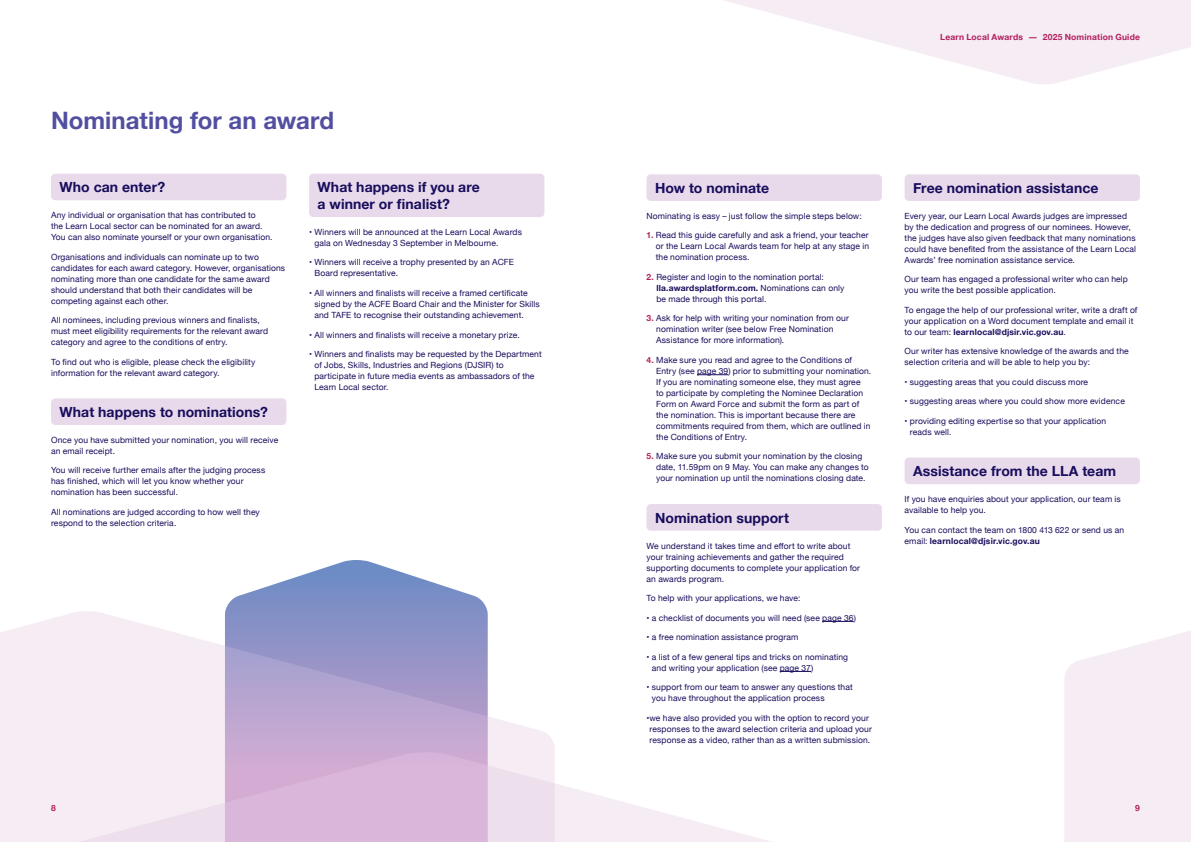
<style>
.page{position:relative;width:1191px;height:842px;background:#fff}
.page>*{position:absolute;margin:0;border:0;box-sizing:border-box;transform-origin:0 0}
.t1{font:700 24px "Helvetica Neue";color:#524fa1}
.t2{font:700 14px/16.8px "Helvetica Neue";letter-spacing:.005em;color:#170d5c}
.t3{font:8.5px/11px "Helvetica Neue";letter-spacing:.015em;color:#170d5c}
.t4{font:700 8.5px "Helvetica Neue";letter-spacing:.02em;color:#b41f5e}
.s1{font-weight:700;color:#b41f5e}
.s2{font-weight:700}
</style>
<div class="page">
<svg style="left:724px;top:0;width:467px;height:84px;fill:#f5ecf4"></svg>
<div style="left:51px;top:174px;width:235px;height:26px;background:#e9daeb;border-radius:4px"></div>
<div style="left:51px;top:398px;width:235px;height:27px;background:#e9daeb;border-radius:4px"></div>
<div style="left:309px;top:174px;width:235px;height:43px;background:#e9daeb;border-radius:4px"></div>
<svg style="left:225px;top:560px;width:262px;height:50px"></svg>
<div style="left:646px;top:174px;width:236px;height:27px;background:#e9daeb;border-radius:4px"></div>
<hr style="left:697px;top:374px;width:31px;height:1px;background:#170d5c">
<div style="left:646px;top:504px;width:236px;height:27px;background:#e9daeb;border-radius:4px"></div>
<hr style="left:822px;top:621px;width:31px;height:1px;background:#170d5c">
<hr style="left:779px;top:671px;width:32px;height:1px;background:#170d5c">
<div style="left:904px;top:174px;width:236px;height:27px;background:#e9daeb;border-radius:4px"></div>
<div style="left:904px;top:458px;width:236px;height:26px;background:#e9daeb;border-radius:4px"></div>
<svg style="left:0;top:610px;width:555px;height:141px;background:#d1c9e2"></svg>
<svg style="left:0;top:751px;width:771px;height:91px"></svg>
<svg style="left:1064px;top:631px;width:127px;height:211px;background:#f5edf4"></svg>
<h1 class="t1" style="left:51px;top:102px;width:285px">Nominating for an award</h1>
<h2 class="t2" style="left:60px;top:179px;width:107px">Who can enter?</h2>
<p class="t3" style="left:51px;top:210px;width:223px">Any individual or organisation that has contributed to<br>the Learn Local sector can be nominated for an award.<br>You can also nominate yourself or your own organisation.</p>
<p class="t3" style="left:51px;top:252px;width:236px">Organisations and individuals can nominate up to two candidates for each award category. However, organisations nominating more than one candidate for the same award should understand that both their candidates will be competing against each other.</p>
<p class="t3" style="left:51px;top:315px;width:219px">All nominees, including previous winners and finalists, must meet eligibility requirements for the relevant award category and agree to the conditions of entry.</p>
<p class="t3" style="left:51px;top:357px;width:206px">To find out who is eligible, please check the eligibility information for the relevant award category.</p>
<h2 class="t2" style="left:60px;top:404px;width:210px">What happens to nominations?</h2>
<p class="t3" style="left:51px;top:435px;width:229px">Once you have submitted your nomination, you will receive an email receipt.</p>
<p class="t3" style="left:51px;top:465px;width:216px">You will receive further emails after the judging process has finished, which will let you know whether your nomination has been successful.</p>
<p class="t3" style="left:51px;top:507px;width:210px">All nominations are judged according to how well they respond to the selection criteria.</p>
<h2 class="t2" style="left:317px;top:179px;width:164px">What happens if you are a winner or finalist?</h2>
<p class="t3" style="left:314px;top:227px;width:209px;text-indent:-5px">• Winners will be announced at the Learn Local Awards gala on Wednesday 3 September in Melbourne.</p>
<p class="t3" style="left:314px;top:257px;width:201px;text-indent:-5px">• Winners will receive a trophy presented by an ACFE<br>Board representative.</p>
<p class="t3" style="left:314px;top:288px;width:227px;text-indent:-5px">• All winners and finalists will receive a framed certificate signed by the ACFE Board Chair and the Minister for Skills and TAFE to recognise their outstanding achievement.</p>
<p class="t3" style="left:309px;top:329px;width:212px">• All winners and finalists will receive a monetary prize.</p>
<p class="t3" style="left:314px;top:349px;width:229px;text-indent:-5px">• Winners and finalists may be requested by the Department of Jobs, Skills, Industries and Regions (DJSIR) to participate in future media events as ambassadors of the Learn Local sector.</p>
<p class="t4" style="left:940px;top:30px;width:201px">Learn Local Awards - 2025 Nomination Guide</p>
<h2 class="t2" style="left:655px;top:180px;width:116px">How to nominate</h2>
<p class="t3" style="left:646px;top:211px;width:217px">Nominating is easy – just follow the simple steps below:</p>
<p class="t3" style="left:656px;top:230px;width:215px;text-align:justify;text-indent:-9px"><span class="s1">1.</span> Read this guide carefully and ask a friend, your teacher or the Learn Local Awards team for help at any stage in the nomination process.</p>
<p class="t3" style="left:656px;top:272px;width:189px;text-indent:-10px"><span class="s1">2.</span> Register and login to the nomination portal: <span class="s2">lla.awardsplatform.com.</span> Nominations can only be made through this portal.</p>
<p class="t3" style="left:656px;top:313px;width:194px;text-indent:-10px"><span class="s1">3.</span> Ask for help with writing your nomination from our nomination writer (see below Free Nomination<br>Assistance for more information).</p>
<p class="t3" style="left:656px;top:355px;width:217px;text-indent:-10px"><span class="s1">4.</span> Make sure you read and agree to the Conditions of Entry (see page 39) prior to submitting your nomination.<br>If you are nominating someone else, they must agree<br>to participate by completing the Nominee Declaration Form on Award Force and submit the form as part of the nomination. This is important because there are commitments required from them, which are outlined in the Conditions of Entry.</p>
<p class="t3" style="left:656px;top:451px;width:214px;text-indent:-10px"><span class="s1">5.</span> Make sure you submit your nomination by the closing date, 11.59pm on 9 May. You can make any changes to your nomination up until the nominations closing date.</p>
<h2 class="t2" style="left:655px;top:510px;width:136px">Nomination support</h2>
<p class="t3" style="left:646px;top:540px;width:215px">We understand it takes time and effort to write about your training achievements and gather the required supporting documents to complete your application for an awards program.</p>
<p class="t3" style="left:646px;top:593px;width:155px">To help with your applications, we have:</p>
<p class="t3" style="left:646px;top:612px;width:211px">• a checklist of documents you will need (see page 36)</p>
<p class="t3" style="left:646px;top:632px;width:153px">• a free nomination assistance program</p>
<p class="t3" style="left:652px;top:651px;width:198px;text-indent:-5px">• a list of a few general tips and tricks on nominating and writing your application (see page 37)</p>
<p class="t3" style="left:652px;top:682px;width:202px;text-indent:-5px">• support from our team to answer any questions that you have throughout the application process</p>
<p class="t3" style="left:646px;top:712px;width:227px;text-align:center">•we have also provided you with the option to record your responses to the award selection criteria and upload your response as a video, rather than as a written submission.</p>
<h2 class="t2" style="left:913px;top:180px;width:187px">Free nomination assistance</h2>
<p class="t3" style="left:904px;top:211px;width:233px">Every year, our Learn Local Awards judges are impressed by the dedication and progress of our nominees. However, the judges have also given feedback that many nominations could have benefited from the assistance of the Learn Local Awards’ free nomination assistance service.</p>
<p class="t3" style="left:904px;top:274px;width:225px">Our team has engaged a professional writer who can help you write the best possible application.</p>
<p class="t3" style="left:904px;top:305px;width:234px">To engage the help of our professional writer, write a draft of your application on a Word document template and email it to our team: <span class="s2">learnlocal@djsir.vic.gov.au</span>.</p>
<p class="t3" style="left:904px;top:346px;width:226px">Our writer has extensive knowledge of the awards and the selection criteria and will be able to help you by:</p>
<p class="t3" style="left:904px;top:377px;width:185px">• suggesting areas that you could discuss more</p>
<p class="t3" style="left:904px;top:396px;width:222px">• suggesting areas where you could show more evidence</p>
<p class="t3" style="left:910px;top:416px;width:198px;text-indent:-5px">• providing editing expertise so that your application reads well.</p>
<h2 class="t2" style="left:913px;top:463px;width:204px">Assistance from the LLA team</h2>
<p class="t3" style="left:904px;top:494px;width:218px">If you have enquiries about your application, our team is available to help you.</p>
<p class="t3" style="left:904px;top:524px;width:221px">You can contact the team on 1800 413 622 or send us an email: <span class="s2">learnlocal@djsir.vic.gov.au</span></p>
<p class="t4" style="left:51px;top:801px;width:6px">8</p>
<p class="t4" style="left:1135px;top:801px;width:6px">9</p>
</div>
